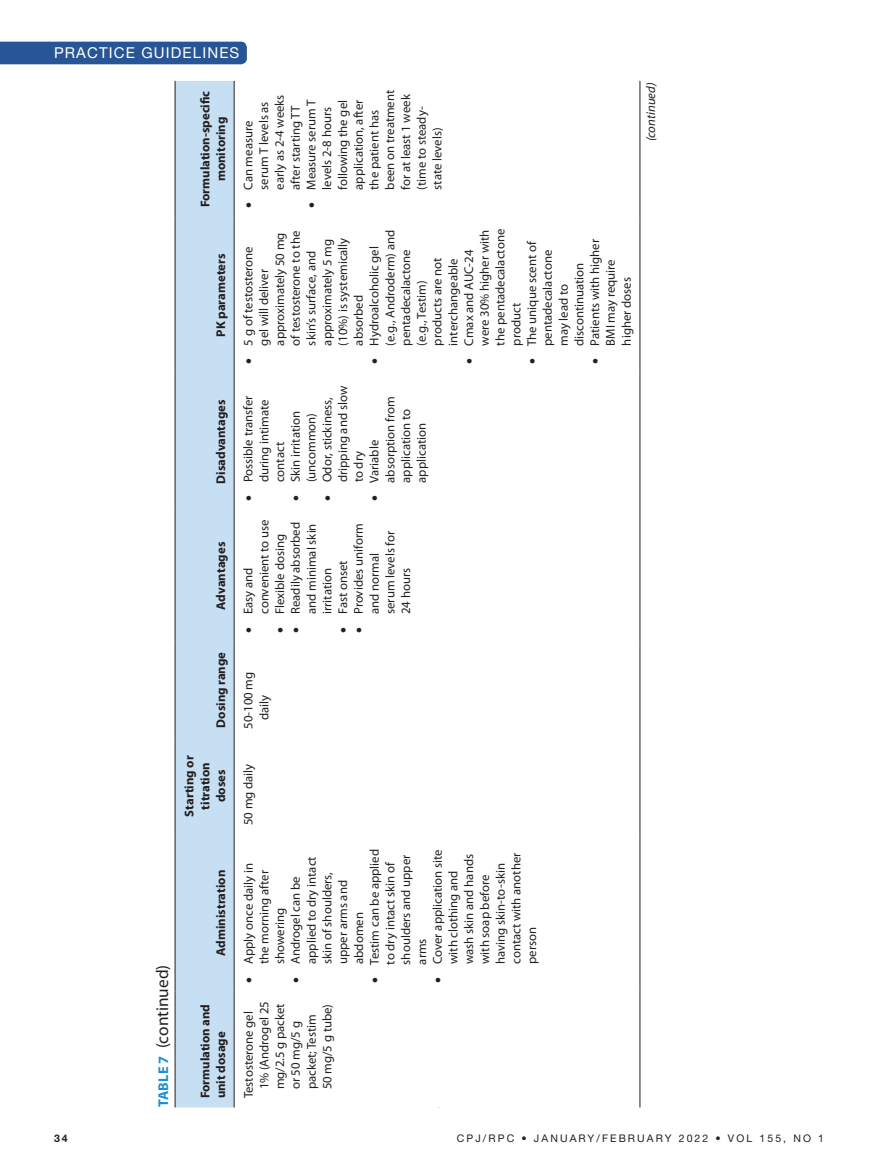
<style>
.page{position:relative;width:878px;height:1175px;background:#fff}
.page>*{position:absolute;margin:0;border:0;box-sizing:border-box;transform-origin:0 0}
.t1{font:17.25px "Myriad Pro";color:#231f20}
.t2{font:15px "Helvetica Neue LT Std";letter-spacing:.075em;color:#fff}
.t3{font:12.75px/15.8px "Myriad Pro";color:#231f20}
.t4{font:700 12.75px/15.8px "Myriad Pro";color:#231f20;text-align:center}
.t5{font:italic 12.75px "Myriad Pro";color:#231f20}
.t6{font:10.5px "Helvetica Neue LT Std";letter-spacing:.2em;color:#231f20}
.t7{font:700 10.5px "Helvetica Neue LT Std";color:#231f20}
.s1{font-weight:700;font-size:14.25px;color:#1d90d0}
</style>
<div class="page">
<div style="left:0;top:42px;width:247px;height:22px;background:#275595"></div>
<div style="left:176px;top:81px;width:58px;height:1026px;background:#c7dff2"></div>
<hr style="left:175px;top:991px;width:1px;height:116px;background:#231f20">
<hr style="left:175px;top:834px;width:1px;height:157px;background:#231f20">
<hr style="left:175px;top:738px;width:1px;height:96px;background:#231f20">
<hr style="left:175px;top:641px;width:1px;height:97px;background:#231f20">
<hr style="left:175px;top:510px;width:1px;height:131px;background:#231f20">
<hr style="left:175px;top:373px;width:1px;height:137px;background:#231f20">
<hr style="left:175px;top:217px;width:1px;height:156px;background:#231f20">
<hr style="left:175px;top:81px;width:1px;height:136px;background:#231f20">
<hr style="left:234px;top:991px;width:1px;height:116px;background:#231f20">
<hr style="left:234px;top:834px;width:1px;height:157px;background:#231f20">
<hr style="left:234px;top:738px;width:1px;height:96px;background:#231f20">
<hr style="left:234px;top:641px;width:1px;height:97px;background:#231f20">
<hr style="left:234px;top:510px;width:1px;height:131px;background:#231f20">
<hr style="left:234px;top:373px;width:1px;height:137px;background:#231f20">
<hr style="left:234px;top:217px;width:1px;height:156px;background:#231f20">
<hr style="left:234px;top:81px;width:1px;height:136px;background:#231f20">
<hr style="left:639px;top:991px;width:1px;height:116px;background:#231f20">
<hr style="left:639px;top:834px;width:1px;height:157px;background:#231f20">
<hr style="left:639px;top:738px;width:1px;height:96px;background:#231f20">
<hr style="left:639px;top:641px;width:1px;height:97px;background:#231f20">
<hr style="left:639px;top:510px;width:1px;height:131px;background:#231f20">
<hr style="left:639px;top:373px;width:1px;height:137px;background:#231f20">
<hr style="left:639px;top:217px;width:1px;height:156px;background:#231f20">
<hr style="left:639px;top:81px;width:1px;height:136px;background:#231f20">
<p class="t2" style="left:54px;top:44px;width:187px">PRACTICE GUIDELINES</p>
<p class="t4" style="left:197px;top:207px;width:118px;rotate:-90deg">Formulation-specific monitoring</p>
<p class="t4" style="left:212px;top:337px;width:85px;rotate:-90deg">PK parameters</p>
<p class="t4" style="left:212px;top:483px;width:86px;rotate:-90deg">Disadvantages</p>
<p class="t4" style="left:212px;top:609px;width:69px;rotate:-90deg">Advantages</p>
<p class="t4" style="left:212px;top:727px;width:77px;rotate:-90deg">Dosing range</p>
<p class="t4" style="left:181px;top:816px;width:63px;rotate:-90deg">Starting or titration doses</p>
<h1 class="t1" style="left:152px;top:1107px;width:144px;rotate:-90deg"><span class="s1">Table 7</span> (continued)</h1>
<p class="t4" style="left:212px;top:955px;width:87px;rotate:-90deg">Administration</p>
<p class="t4" style="left:197px;top:1098px;width:96px;text-align:left;rotate:-90deg">Formulation and unit dosage</p>
<p class="t3" style="left:240px;top:190px;width:97px;text-indent:-19px;rotate:-90deg">• Can measure serum T levels as early as 2-4 weeks after starting TT</p>
<p class="t3" style="left:303px;top:190px;width:101px;text-indent:-19px;rotate:-90deg">• Measure serum T levels 2-8 hours following the gel application, after the patient has been on treatment for at least 1 week (time to steady&shy;state levels)</p>
<p class="t3" style="left:240px;top:345px;width:116px;text-indent:-19px;rotate:-90deg">• 5 g of testosterone gel will deliver approximately 50 mg of testosterone to the skin’s surface, and approximately 5 mg (10%) is systemically absorbed</p>
<p class="t3" style="left:366px;top:345px;width:117px;text-indent:-19px;rotate:-90deg">• Hydroalcoholic gel (e.g., Androderm) and pentadecalactone (e.g., Testim) products are not interchangeable</p>
<p class="t3" style="left:461px;top:345px;width:118px;text-indent:-19px;rotate:-90deg">• Cmax and AUC-24 were 30% higher with the pentadecalactone product</p>
<p class="t3" style="left:524px;top:346px;width:107px;text-indent:-18px;rotate:-90deg">• The unique scent of pentadecalactone may lead to discontinuation</p>
<p class="t3" style="left:587px;top:345px;width:108px;text-indent:-19px;rotate:-90deg">• Patients with higher<br>BMI may require higher doses</p>
<p class="t3" style="left:319px;top:482px;width:98px;text-indent:-19px;rotate:-90deg">• Odor, stickiness, dripping and slow to dry</p>
<p class="t3" style="left:366px;top:483px;width:88px;text-indent:-18px;rotate:-90deg">• Variable absorption from application to application</p>
<p class="t3" style="left:240px;top:482px;width:88px;text-indent:-19px;rotate:-90deg">• Possible transfer during intimate contact</p>
<p class="t3" style="left:287px;top:501px;width:91px;text-align:right;rotate:-90deg">• Skin irritation (uncommon)</p>
<p class="t3" style="left:240px;top:614px;width:96px;text-indent:-19px;rotate:-90deg">• Easy and convenient to use</p>
<p class="t3" style="left:272px;top:632px;width:100px;rotate:-90deg">• Flexible dosing</p>
<p class="t3" style="left:287px;top:614px;width:93px;text-align:justify;text-indent:-19px;rotate:-90deg">• Readily absorbed and minimal skin irritation</p>
<p class="t3" style="left:350px;top:614px;width:92px;text-indent:-19px;rotate:-90deg">• Provides uniform and normal serum levels for<br>24 hours</p>
<p class="t3" style="left:335px;top:632px;width:74px;rotate:-90deg">• Fast onset</p>
<p class="t3" style="left:240px;top:720px;width:50px;text-indent:-9px;rotate:-90deg">50-100 mg daily</p>
<p class="t3" style="left:240px;top:825px;width:63px;rotate:-90deg">50 mg daily</p>
<p class="t3" style="left:240px;top:964px;width:102px;text-indent:-19px;rotate:-90deg">• Apply once daily in the morning after showering</p>
<p class="t3" style="left:287px;top:964px;width:109px;text-indent:-19px;rotate:-90deg">• Androgel can be applied to dry intact skin of shoulders, upper arms and abdomen</p>
<p class="t3" style="left:366px;top:964px;width:117px;text-indent:-18px;rotate:-90deg">• Testim can be applied to dry intact skin of shoulders and upper arms</p>
<p class="t3" style="left:429px;top:964px;width:116px;text-indent:-19px;rotate:-90deg">• Cover application site with clothing and wash skin and hands with soap before having skin-to-skin contact with another person</p>
<p class="t3" style="left:240px;top:1089px;width:90px;text-indent:-9px;rotate:-90deg">Testosterone gel<br>1% (Androgel 25 mg/2.5 g packet or 50 mg/5 g packet; Testim<br>50 mg/5 g tube)</p>
<p class="t5" style="left:643px;top:141px;width:61px;rotate:-90deg">(continued)</p>
<p class="t7" style="left:54px;top:1131px;width:15px">34</p>
<p class="t6" style="left:457px;top:1132px;width:368px">CPJ/RPC • JANUARY/FEBRUARY 2022 • VOL 155, NO 1</p>
</div>
